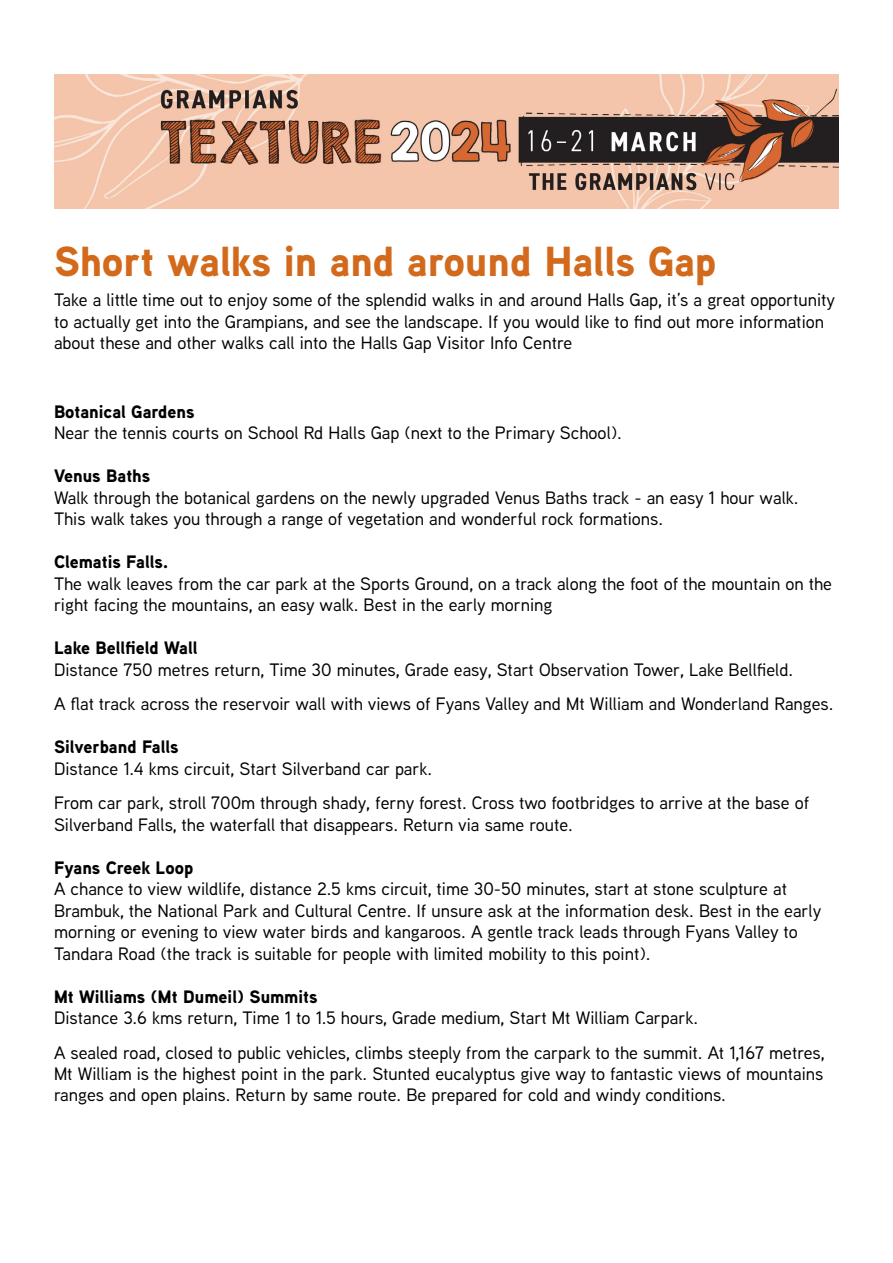
<style>
.page{position:relative;width:893px;height:1263px;background:#fff}
.page>*{position:absolute;margin:0;border:0;box-sizing:border-box;transform-origin:0 0}
.t1{font:900 42px "Aaux Next";color:#d3691b}
.t2{font:500 18px/21.6px "Aaux Next";color:#000}
.t3{font:900 18px "Aaux Next";color:#000}
</style>
<div class="page">
<img style="left:54px;top:74px;width:785px;height:135px">
<h1 class="t1" style="left:54px;top:231px;width:664px">Short walks in and around Halls Gap</h1>
<p class="t2" style="left:54px;top:288px;width:783px">Take a little time out to enjoy some of the splendid walks in and around Halls Gap, it’s a great opportunity to actually get into the Grampians, and see the landscape. If you would like to find out more information about these and other walks call into the Halls Gap Visitor Info Centre</p>
<p class="t3" style="left:54px;top:398px;width:142px">Botanical Gardens</p>
<p class="t2" style="left:54px;top:422px;width:569px">Near the tennis courts on School Rd Halls Gap (next to the Primary School).</p>
<p class="t3" style="left:54px;top:463px;width:98px">Venus Baths</p>
<p class="t2" style="left:54px;top:486px;width:746px">Walk through the botanical gardens on the newly upgraded Venus Baths track - an easy 1 hour walk.<br>This walk takes you through a range of vegetation and wonderful rock formations.</p>
<p class="t3" style="left:54px;top:549px;width:116px">Clematis Falls.</p>
<p class="t2" style="left:54px;top:572px;width:779px">The walk leaves from the car park at the Sports Ground, on a track along the foot of the mountain on the right facing the mountains, an easy walk. Best in the early morning</p>
<p class="t3" style="left:54px;top:635px;width:145px">Lake Bellfield Wall</p>
<p class="t2" style="left:54px;top:652px;width:781px;line-height:34.3px">Distance 750 metres return, Time 30 minutes, Grade easy, Start Observation Tower, Lake Bellfield.<br>A flat track across the reservoir wall with views of Fyans Valley and Mt William and Wonderland Ranges.</p>
<p class="t3" style="left:54px;top:734px;width:126px">Silverband Falls</p>
<p class="t2" style="left:54px;top:751px;width:757px;line-height:34.3px">Distance 1.4 kms circuit, Start Silverband car park.<br>From car park, stroll 700m through shady, ferny forest. Cross two footbridges to arrive at the base of</p>
<p class="t2" style="left:54px;top:813px;width:520px">Silverband Falls, the waterfall that disappears. Return via same route.</p>
<p class="t3" style="left:54px;top:854px;width:141px">Fyans Creek Loop</p>
<p class="t2" style="left:54px;top:877px;width:769px">A chance to view wildlife, distance 2.5 kms circuit, time 30-50 minutes, start at stone sculpture at Brambuk, the National Park and Cultural Centre. If unsure ask at the information desk. Best in the early morning or evening to view water birds and kangaroos. A gentle track leads through Fyans Valley to Tandara Road (the track is suitable for people with limited mobility to this point).</p>
<p class="t3" style="left:54px;top:984px;width:265px">Mt Williams (Mt Dumeil) Summits</p>
<p class="t2" style="left:54px;top:1000px;width:772px;line-height:34.3px">Distance 3.6 kms return, Time 1 to 1.5 hours, Grade medium, Start Mt William Carpark.<br>A sealed road, closed to public vehicles, climbs steeply from the carpark to the summit. At 1,167 metres,</p>
<p class="t2" style="left:54px;top:1063px;width:771px;line-height:21px">Mt William is the highest point in the park. Stunted eucalyptus give way to fantastic views of mountains ranges and open plains. Return by same route. Be prepared for cold and windy conditions.</p>
</div>
